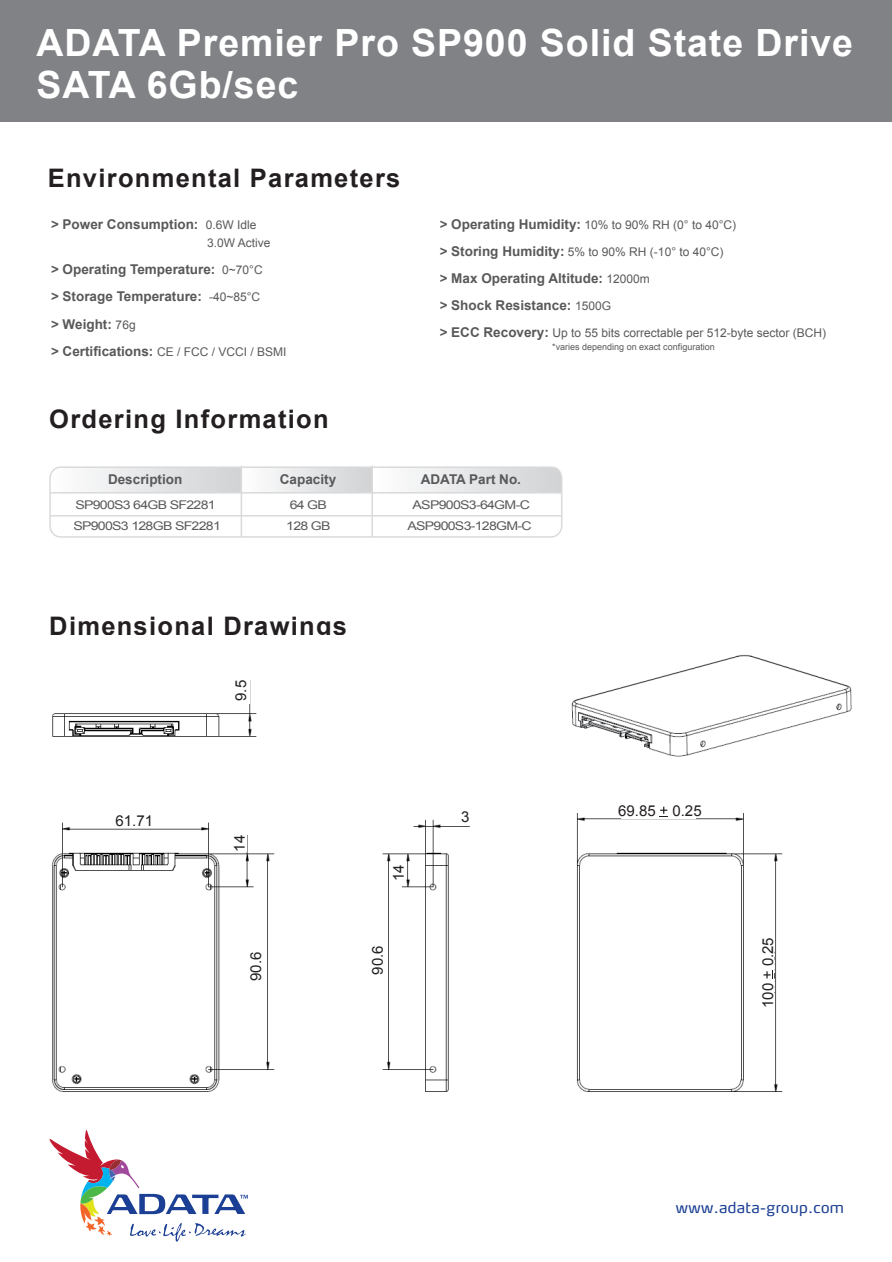
<style>
.page{position:relative;width:892px;height:1262px;background:#fff}
.page>*{position:absolute;margin:0;border:0;box-sizing:border-box;transform-origin:0 0}
.t1{font:700 37.5px/42px "Arial";letter-spacing:.025em;color:#fff}
.t2{font:700 25.5px "Arial";letter-spacing:.05em;color:#231f20}
.t3{font:15px "Arial";color:#231f20}
.t4{font:15px "Max LF";letter-spacing:.025em;color:#1b3f94}
.t5{font:700 13.5px/27px "Arial";color:#59595b}
.t6{font:12px "Arial";color:#59595b}
.t7{font:12px/21px "Arial";letter-spacing:-.05em;color:#59595b;scale:1.18 1}
.t8{font:9px "Arial";color:#59595b}
.s1{font-weight:400;font-size:12px}
.s2{font-weight:700;font-size:13.5px}
</style>
<div class="page">
<div style="left:0;top:0;width:892px;height:122px;background:#808285"></div>
<svg style="left:49px;top:1130px;width:199px;height:111px"></svg>
<div style="left:241px;top:467px;width:131px;height:25px;background:linear-gradient(to right,#fefefe,#d1d2d5)"></div>
<svg style="left:52px;top:469px;width:189px;height:23px"></svg>
<svg style="left:412px;top:469px;width:147px;height:23px"></svg>
<hr style="left:50px;top:492px;width:511px;height:1px;background:#dadada">
<hr style="left:50px;top:515px;width:511px;height:1px;background:#dadada">
<hr style="left:371px;top:465px;width:2px;height:72px;background:#dadada">
<hr style="left:241px;top:465px;width:1px;height:72px;background:#dadada">
<div style="left:49px;top:466px;width:513px;height:71px;border:2px solid #dadada;border-radius:11px"></div>
<img style="left:51px;top:654px;width:801px;height:438px">
<div style="left:231px;top:675px;width:18px;height:28px;background:#fff"></div>
<div style="left:228px;top:823px;width:18px;height:29px;background:#fff"></div>
<div style="left:248px;top:948px;width:19px;height:29px;background:#fff"></div>
<div style="left:369px;top:947px;width:19px;height:29px;background:#fff"></div>
<div style="left:114px;top:815px;width:40px;height:12px;background:#fff"></div>
<div style="left:459px;top:812px;width:14px;height:14px;background:#fff"></div>
<div style="left:393px;top:863px;width:14px;height:13px;background:#fff"></div>
<div style="left:621px;top:804px;width:74px;height:14px;background:#fff"></div>
<div style="left:762px;top:944px;width:12px;height:63px;background:#fff"></div>
<div style="left:254px;top:668px;width:10px;height:17px;background:#fff"></div>
<div style="left:131px;top:786px;width:51px;height:18px;background:#fff"></div>
<div style="left:244px;top:799px;width:18px;height:28px;background:#fff"></div>
<div style="left:399px;top:835px;width:11px;height:16px;background:#fff"></div>
<div style="left:596px;top:779px;width:97px;height:16px;background:#fff"></div>
<div style="left:247px;top:949px;width:18px;height:27px;background:#fff"></div>
<div style="left:368px;top:943px;width:19px;height:31px;background:#fff"></div>
<div style="left:459px;top:807px;width:11px;height:16px;background:#fff"></div>
<svg style="left:660px;top:806px;width:8px;height:8px"></svg>
<svg style="left:763px;top:970px;width:10px;height:9px"></svg>
<h1 class="t1" style="left:37px;top:23px;width:818px">ADATA Premier Pro SP900 Solid State Drive<br>SATA 6Gb/sec</h1>
<h2 class="t2" style="left:48px;top:161px;width:354px">Environmental Parameters</h2>
<p class="t5" style="left:51px;top:211px;width:207px">&gt; Power Consumption: <span class="s1">0.6W Idle</span></p>
<p class="t6" style="left:207px;top:234px;width:65px">3.0W Active</p>
<p class="t5" style="left:51px;top:256px;width:213px">&gt; Operating Temperature: <span class="s1">0~70°C </span>&gt; Storage Temperature: <span class="s1">-40~85°C</span></p>
<p class="t5" style="left:51px;top:311px;width:237px">&gt; Weight: <span class="s1">76g<br></span>&gt; Certifications: <span class="s1">CE / FCC / VCCI / BSMI</span></p>
<h2 class="t2" style="left:49px;top:402px;width:281px">Ordering Information</h2>
<p class="t6" style="left:439px;top:216px;width:298px"><span class="s2">&gt; Operating Humidity:</span> 10% to 90% RH (0° to 40°C)</p>
<p class="t6" style="left:439px;top:243px;width:285px"><span class="s2">&gt; Storing Humidity:</span> 5% to 90% RH (-10° to 40°C)</p>
<p class="t5" style="left:439px;top:265px;width:212px">&gt; Max Operating Altitude: <span class="s1">12000m </span>&gt; Shock Resistance: <span class="s1">1500G</span></p>
<p class="t6" style="left:439px;top:324px;width:388px"><span class="s2">&gt; ECC Recovery:</span> Up to 55 bits correctable per 512-byte sector (BCH)</p>
<p class="t8" style="left:552px;top:341px;width:164px">*varies depending on exact configuration</p>
<p class="t5" style="left:108px;top:466px;width:76px">Description</p>
<p class="t5" style="left:280px;top:466px;width:58px">Capacity</p>
<p class="t5" style="left:421px;top:466px;width:102px">ADATA Part No.</p>
<p class="t7" style="left:73px;top:495px;width:127px">SP900S3 64GB SF2281<br>SP900S3 128GB SF2281</p>
<p class="t7" style="left:286px;top:495px;width:39px">64 GB<br>128 GB</p>
<p class="t7" style="left:407px;top:495px;width:107px;text-align:center">ASP900S3-64GM-C<br>ASP900S3-128GM-C</p>
<h2 class="t2" style="left:49px;top:609px;width:299px">Dimensional Drawings</h2>
<p class="t3" style="left:231px;top:700px;width:22px;rotate:-90deg">9.5</p>
<p class="t3" style="left:115px;top:811px;width:39px">61.71</p>
<p class="t3" style="left:461px;top:806px;width:10px">3</p>
<p class="t3" style="left:229px;top:851px;width:18px;rotate:-90deg">14</p>
<p class="t3" style="left:389px;top:881px;width:18px;rotate:-90deg">14</p>
<p class="t3" style="left:246px;top:980px;width:31px;rotate:-90deg">90.6</p>
<p class="t3" style="left:368px;top:974px;width:31px;rotate:-90deg">90.6</p>
<p class="t3" style="left:618px;top:801px;width:85px">69.85 0.25</p>
<p class="t3" style="left:758px;top:1007px;width:72px;rotate:-90deg">100 0.25</p>
<p class="t4" style="left:676px;top:1197px;width:169px">www.adata-group.com</p>
</div>
